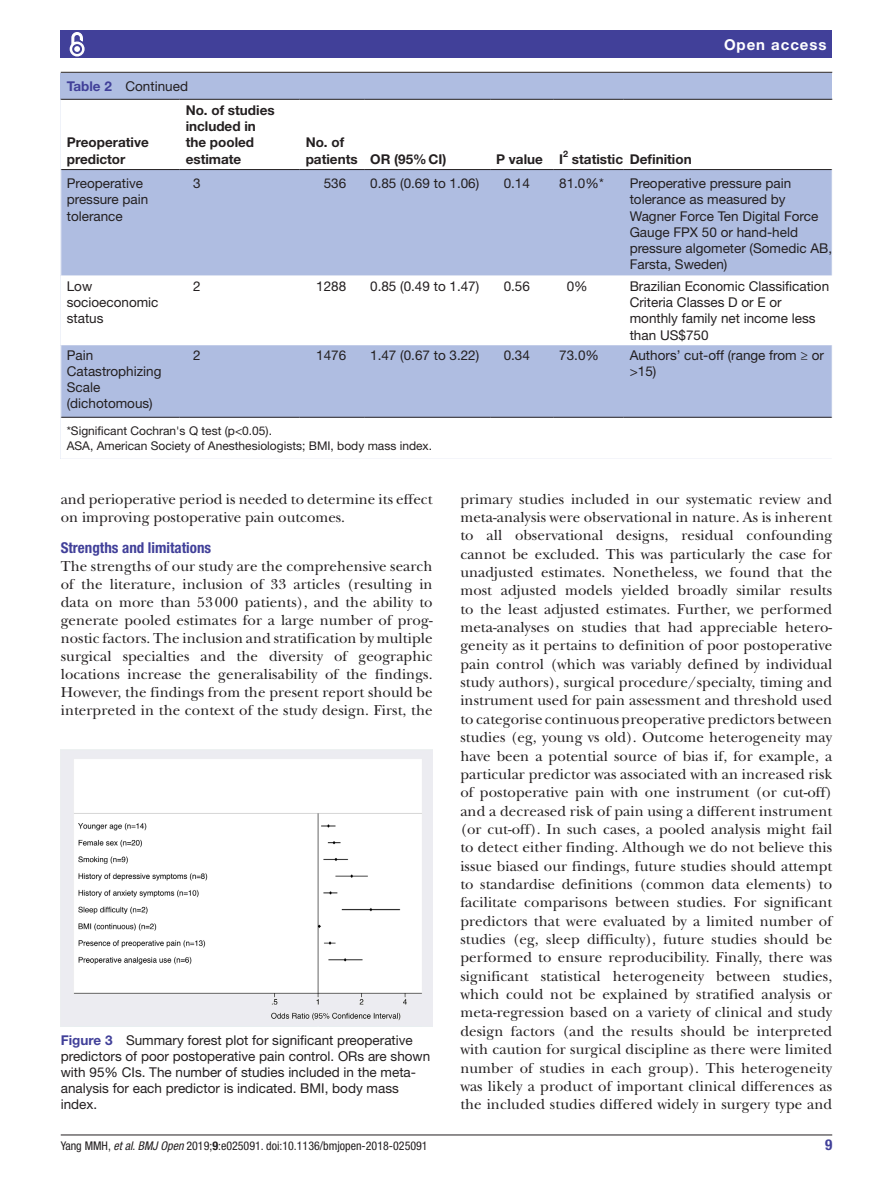
<style>
.page{position:relative;width:893px;height:1191px;background:#fff}
.page>*{position:absolute;margin:0;border:0;box-sizing:border-box;transform-origin:0 0}
.t1{font:15px/18.3px "New Baskerville";letter-spacing:.005em;color:#231f20;text-align:justify}
.t2{font:700 condensed 15px "Helvetica Neue LT Std";color:#414099}
.t3{font:700 15px "Helvetica Neue LT Std";letter-spacing:.065em;color:#fff}
.t4{font:13.5px/16.2px "Helvetica Neue LT Std";color:#231f20}
.t5{font:700 13.5px/16.2px "Helvetica Neue LT Std";color:#231f20}
.t6{font:12px/15px "Helvetica Neue LT Std";color:#231f20}
.t7{font:condensed 12px "Helvetica Neue LT Std";color:#231f20}
.s1{font-weight:700;color:#414099}
.s2{font-style:italic}
.s3{font-weight:700}
</style>
<div class="page">
<hr style="left:61px;top:1134px;width:771px;height:1px;background:#231f20">
<div style="left:61px;top:31px;width:771px;height:27px;background:#414099"></div>
<svg style="left:69px;top:32px;width:16px;height:25px"></svg>
<div style="left:61px;top:91px;width:771px;height:368px;background:#afbde1"></div>
<div style="left:61px;top:100px;width:771px;height:359px;background:#fff"></div>
<svg style="left:61px;top:170px;width:771px;height:247px"></svg>
<hr style="left:61px;top:99px;width:119px;height:1px;background:#231f20">
<hr style="left:61px;top:169px;width:119px;height:1px;background:#231f20">
<hr style="left:180px;top:99px;width:120px;height:1px;background:#231f20">
<hr style="left:180px;top:169px;width:120px;height:1px;background:#231f20">
<hr style="left:300px;top:99px;width:64px;height:1px;background:#231f20">
<hr style="left:300px;top:169px;width:64px;height:1px;background:#231f20">
<hr style="left:364px;top:99px;width:126px;height:1px;background:#231f20">
<hr style="left:364px;top:169px;width:126px;height:1px;background:#231f20">
<hr style="left:490px;top:99px;width:63px;height:1px;background:#231f20">
<hr style="left:490px;top:169px;width:63px;height:1px;background:#231f20">
<hr style="left:553px;top:99px;width:71px;height:1px;background:#231f20">
<hr style="left:553px;top:169px;width:71px;height:1px;background:#231f20">
<hr style="left:624px;top:99px;width:208px;height:1px;background:#231f20">
<hr style="left:624px;top:169px;width:208px;height:1px;background:#231f20">
<hr style="left:180px;top:417px;width:120px;height:1px;background:#231f20">
<hr style="left:300px;top:417px;width:64px;height:1px;background:#231f20">
<hr style="left:364px;top:417px;width:126px;height:1px;background:#231f20">
<hr style="left:490px;top:417px;width:63px;height:1px;background:#231f20">
<hr style="left:553px;top:417px;width:71px;height:1px;background:#231f20">
<hr style="left:624px;top:417px;width:208px;height:1px;background:#231f20">
<hr style="left:61px;top:417px;width:119px;height:1px;background:#231f20">
<hr style="left:67px;top:434px;width:765px;height:1px;background:#fff">
<hr style="left:67px;top:449px;width:765px;height:1px;background:#fff">
<div style="left:61px;top:73px;width:771px;height:18px;background:#afbde1"></div>
<hr style="left:61px;top:72px;width:771px;height:1px;background:#231f20">
<img style="left:61px;top:750px;width:372px;height:276px">
<p class="t4" style="left:67px;top:78px;width:123px"><span class="s1">Table 2</span> Continued</p>
<p class="t5" style="left:67px;top:134px;width:84px">Preoperative predictor</p>
<p class="t5" style="left:186px;top:102px;width:90px">No. of studies included in the pooled estimate</p>
<p class="t5" style="left:306px;top:134px;width:142px">No. of<br>patients OR (95%CI)</p>
<p class="t3" style="left:724px;top:35px;width:104px">Open access</p>
<p class="t5" style="left:496px;top:150px;width:197px">P value I<sup>2</sup> statistic Definition</p>
<p class="t4" style="left:67px;top:175px;width:83px">Preoperative pressure pain tolerance</p>
<p class="t4" style="left:193px;top:175px;width:9px">3</p>
<p class="t4" style="left:324px;top:175px;width:24px">536</p>
<p class="t4" style="left:370px;top:175px;width:111px">0.85 (0.69 to 1.06)</p>
<p class="t4" style="left:504px;top:175px;width:28px">0.14</p>
<p class="t4" style="left:559px;top:175px;width:46px">81.0%*</p>
<p class="t4" style="left:630px;top:175px;width:204px">Preoperative pressure pain tolerance as measured by<br>Wagner Force Ten Digital Force<br>Gauge FPX 50 or hand-held pressure algometer (Somedic AB,<br>Farsta, Sweden)</p>
<p class="t4" style="left:67px;top:278px;width:93px">Low socioeconomic status</p>
<p class="t4" style="left:193px;top:278px;width:9px">2</p>
<p class="t4" style="left:316px;top:278px;width:32px">1288</p>
<p class="t4" style="left:370px;top:278px;width:111px">0.85 (0.49 to 1.47)</p>
<p class="t4" style="left:504px;top:278px;width:28px">0.56</p>
<p class="t4" style="left:567px;top:278px;width:23px">0%</p>
<p class="t4" style="left:630px;top:278px;width:201px">Brazilian Economic Classification<br>Criteria Classes D or E or monthly family net income less than US$750</p>
<p class="t4" style="left:67px;top:346px;width:96px">Pain<br>Catastrophizing<br>Scale (dichotomous)</p>
<p class="t4" style="left:193px;top:346px;width:9px">2</p>
<p class="t4" style="left:316px;top:346px;width:32px">1476</p>
<p class="t4" style="left:370px;top:346px;width:111px">1.47 (0.67 to 3.22)</p>
<p class="t4" style="left:504px;top:346px;width:28px">0.34</p>
<p class="t4" style="left:559px;top:346px;width:41px">73.0%</p>
<p class="t4" style="left:630px;top:346px;width:196px">Authors’ cut-off (range from ≥ or &gt;15)</p>
<p class="t6" style="left:67px;top:423px;width:367px">*Significant Cochran's Q test (p&lt;0.05).<br>ASA, American Society of Anesthesiologists; BMI, body mass index.</p>
<p class="t1" style="left:61px;top:490px;width:373px">and perioperative period is needed to determine its effect on improving postoperative pain outcomes.</p>
<p class="t2" style="left:61px;top:539px;width:152px">Strengths and limitations</p>
<p class="t1" style="left:61px;top:557px;width:373px">The strengths of our study are the comprehensive search of the literature, inclusion of 33 articles (resulting in data on more than 53 000 patients), and the ability to generate pooled estimates for a large number of prog&shy;nostic factors. The inclusion and stratification by multiple surgical specialties and the diversity of geographic locations increase the generalisability of the findings.<br>However, the findings from the present report should be interpreted in the context of the study design. First, the</p>
<p class="t4" style="left:61px;top:1031px;width:371px"><span class="s1">Figure 3</span> Summary forest plot for significant preoperative predictors of poor postoperative pain control. ORs are shown with 95% CIs. The number of studies included in the meta&shy;analysis for each predictor is indicated. BMI, body mass index.</p>
<p class="t1" style="left:460px;top:490px;width:373px">primary studies included in our systematic review and meta-analysis were observational in nature. As is inherent to all observational designs, residual confounding cannot be excluded. This was particularly the case for unadjusted estimates. Nonetheless, we found that the most adjusted models yielded broadly similar results to the least adjusted estimates. Further, we performed meta-analyses on studies that had appreciable hetero&shy;geneity as it pertains to definition of poor postoperative pain control (which was variably defined by individual study authors), surgical procedure/specialty, timing and instrument used for pain assessment and threshold used to categorise continuous preoperative predictors between studies (eg, young vs old). Outcome heterogeneity may have been a potential source of bias if, for example, a particular predictor was associated with an increased risk of postoperative pain with one instrument (or cut-off) and a decreased risk of pain using a different instrument (or cut-off). In such cases, a pooled analysis might fail to detect either finding. Although we do not believe this issue biased our findings, future studies should attempt to standardise definitions (common data elements) to facilitate comparisons between studies. For significant predictors that were evaluated by a limited number of studies (eg, sleep difficulty), future studies should be performed to ensure reproducibility. Finally, there was significant statistical heterogeneity between studies, which could not be explained by stratified analysis or meta-regression based on a variety of clinical and study design factors (and the results should be interpreted with caution for surgical discipline as there were limited number of studies in each group). This heterogeneity was likely a product of important clinical differences as the included studies differed widely in surgery type and</p>
<p class="t7" style="left:61px;top:1138px;width:368px">Yang MMH, <span class="s2">et al</span>. <span class="s2">BMJ Open</span> 2019;<span class="s3">9</span>:e025091. doi:10.1136/bmjopen-2018-025091</p>
<p class="t2" style="left:825px;top:1135px;width:9px">9</p>
</div>
